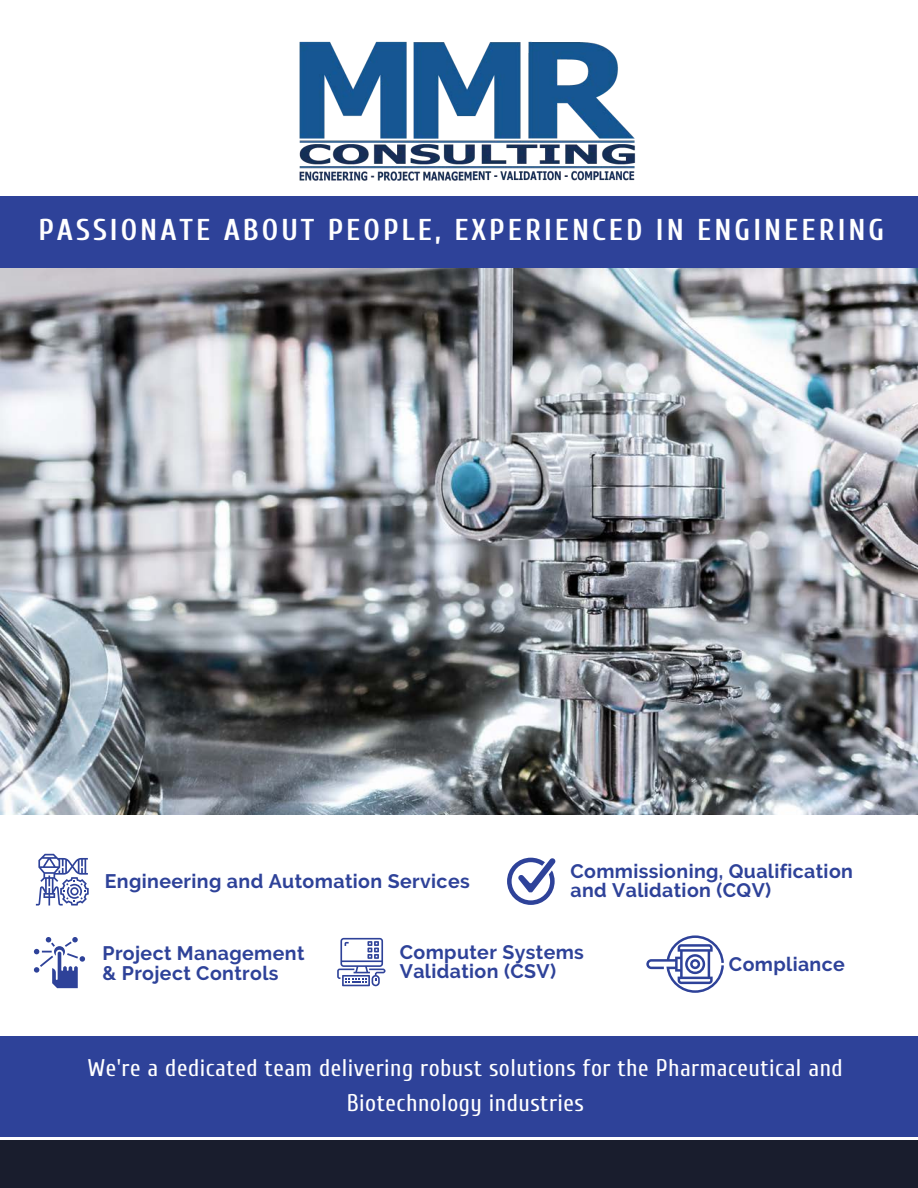
<style>
.page{position:relative;width:918px;height:1188px;background:#fff}
.page>*{position:absolute;margin:0;border:0;box-sizing:border-box;transform-origin:0 0}
.t1{font:700 30px "Cuprum";letter-spacing:.1em;color:#fff}
.t2{font:24px/35.4px "Cuprum";letter-spacing:.02em;color:#fff;text-align:center}
.t3{font:700 19.5px/19.5px "Raleway";letter-spacing:.02em;color:#2e4299}
</style>
<div class="page">
<div style="left:0;top:196px;width:918px;height:73px;background:#2e4299"></div>
<img style="left:0;top:268px;width:918px;height:546px">
<div style="left:0;top:1140px;width:918px;height:48px;background:#191d2d"></div>
<img style="left:299px;top:41px;width:336px;height:140px">
<svg style="left:34px;top:937px;width:51px;height:51px"></svg>
<div style="left:0;top:1037px;width:918px;height:100px;background:#2e4299"></div>
<svg style="left:36px;top:854px;width:53px;height:52px"></svg>
<svg style="left:507px;top:858px;width:48px;height:47px"></svg>
<svg style="left:337px;top:938px;width:49px;height:48px"></svg>
<svg style="left:646px;top:935px;width:78px;height:58px"></svg>
<h1 class="t1" style="left:38px;top:214px;width:847px">PASSIONATE ABOUT PEOPLE, EXPERIENCED IN ENGINEERING</h1>
<p class="t3" style="left:105px;top:871px;width:367px">Engineering and Automation Services</p>
<p class="t3" style="left:570px;top:861px;width:284px">Commissioning, Qualification and Validation (CQV)</p>
<p class="t3" style="left:400px;top:942px;width:186px">Computer Systems<br>Validation (CSV)</p>
<p class="t3" style="left:103px;top:944px;width:204px">Project Management &amp; Project Controls</p>
<p class="t3" style="left:729px;top:955px;width:117px">Compliance</p>
<p class="t2" style="left:88px;top:1051px;width:756px">We're a dedicated team delivering robust solutions for the Pharmaceutical and<br>Biotechnology industries</p>
</div>
